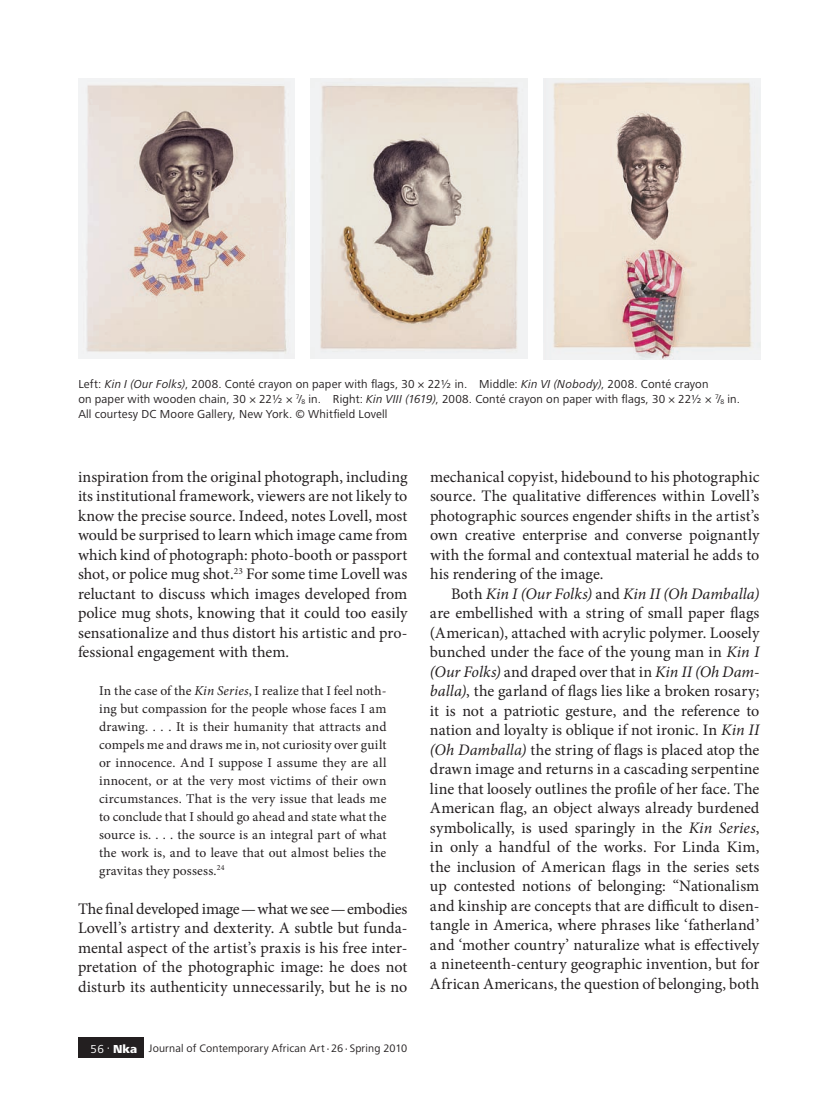
<style>
.page{position:relative;width:824px;height:1107px;background:#fff}
.page>*{position:absolute;margin:0;border:0;box-sizing:border-box;transform-origin:0 0}
.t1{font:16.05px/19.5px "Minion Pro";color:#231f20;text-align:justify}
.t2{font:13.5px/18px "Minion Pro";letter-spacing:.01em;color:#231f20;text-align:justify}
.t3{font:12px/15px "Frutiger Next LT";letter-spacing:.01em;color:#231f20}
.t4{font:11.25px "Frutiger Next LT";letter-spacing:.015em;color:#231f20}
.s1{font-style:italic}
.s2{font-size:12px;color:#fff}
.s3{font-weight:800;font-size:12px;color:#fff}
.s4{font-size:6px}
</style>
<div class="page">
<div style="left:78px;top:1037px;width:66px;height:21px;background:#231f20"></div>
<img style="left:78px;top:78px;width:216px;height:281px">
<img style="left:310px;top:78px;width:218px;height:280px">
<img style="left:543px;top:78px;width:217px;height:281px">
<p class="t3" style="left:78px;top:377px;width:663px">Left: <span class="s1">Kin I (Our Folks)</span>, 2008. Conté crayon on paper with flags, 30 × 22½ in. Middle: <span class="s1">Kin VI (Nobody)</span>, 2008. Conté crayon<br>on paper with wooden chain, 30 × 22½ × <sup>7</sup>/<sub>8</sub> in. Right: <span class="s1">Kin VIII (1619)</span>, 2008. Conté crayon on paper with flags, 30 × 22½ × <sup>7</sup>/<sub>8</sub> in.<br>All courtesy DC Moore Gallery, New York. © Whitfield Lovell</p>
<p class="t1" style="left:78px;top:467px;width:331px">inspiration from the original photograph, including its institutional framework, viewers are not likely to know the precise source. Indeed, notes Lovell, most would be surprised to learn which image came from which kind of photograph: photo-booth or passport shot, or police mug shot.<sup>23</sup> For some time Lovell was reluctant to discuss which images developed from police mug shots, knowing that it could too easily sensationalize and thus distort his artistic and pro&shy;fessional engagement with them.</p>
<p class="t2" style="left:99px;top:682px;width:289px">In the case of the <span class="s1">Kin Series</span>, I realize that I feel noth&shy;ing but compassion for the people whose faces I am drawing. . . . It is their humanity that attracts and compels me and draws me in, not curiosity over guilt or innocence. And I suppose I assume they are all innocent, or at the very most victims of their own circumstances. That is the very issue that leads me to conclude that I should go ahead and state what the source is. . . . the source is an integral part of what the work is, and to leave that out almost belies the gravitas they possess.<sup>24</sup></p>
<p class="t1" style="left:78px;top:899px;width:331px">The final developed image—what we see—embodies Lovell’s artistry and dexterity. A subtle but funda&shy;mental aspect of the artist’s praxis is his free inter&shy;pretation of the photographic image: he does not disturb its authenticity unnecessarily, but he is no</p>
<p class="t4" style="left:91px;top:1042px;width:318px"><span class="s2">56</span> <sup>•</sup> <span class="s3">Nka</span> Journal of Contemporary African Art <span class="s4">•</span> 26 <span class="s4">•</span> Spring 2010</p>
<p class="t1" style="left:430px;top:467px;width:331px">mechanical copyist, hidebound to his photographic source. The qualitative differences within Lovell’s photographic sources engender shifts in the artist’s own creative enterprise and converse poignantly with the formal and contextual material he adds to his rendering of the image.</p>
<p class="t1" style="left:430px;top:584px;width:331px;text-indent:21px">Both <span class="s1">Kin I (Our Folks)</span> and <span class="s1">Kin II (Oh Damballa) </span>are embellished with a string of small paper flags (American), attached with acrylic polymer. Loosely bunched under the face of the young man in <span class="s1">Kin I (Our Folks)</span> and draped over that in <span class="s1">Kin II (Oh Dam&shy;balla)</span>, the garland of flags lies like a broken rosary; it is not a patriotic gesture, and the reference to nation and loyalty is oblique if not ironic. In <span class="s1">Kin II (Oh Damballa)</span> the string of flags is placed atop the drawn image and returns in a cascading serpentine line that loosely outlines the profile of her face. The American flag, an object always already burdened symbolically, is used sparingly in the <span class="s1">Kin Series</span>, in only a handful of the works. For Linda Kim, the inclusion of American flags in the series sets up contested notions of belonging: “Nationalism and kinship are concepts that are difficult to disen&shy;tangle in America, where phrases like ‘fatherland’ and ‘mother country’ naturalize what is effectively a nineteenth-century geographic invention, but for African Americans, the question of belonging, both</p>
</div>
